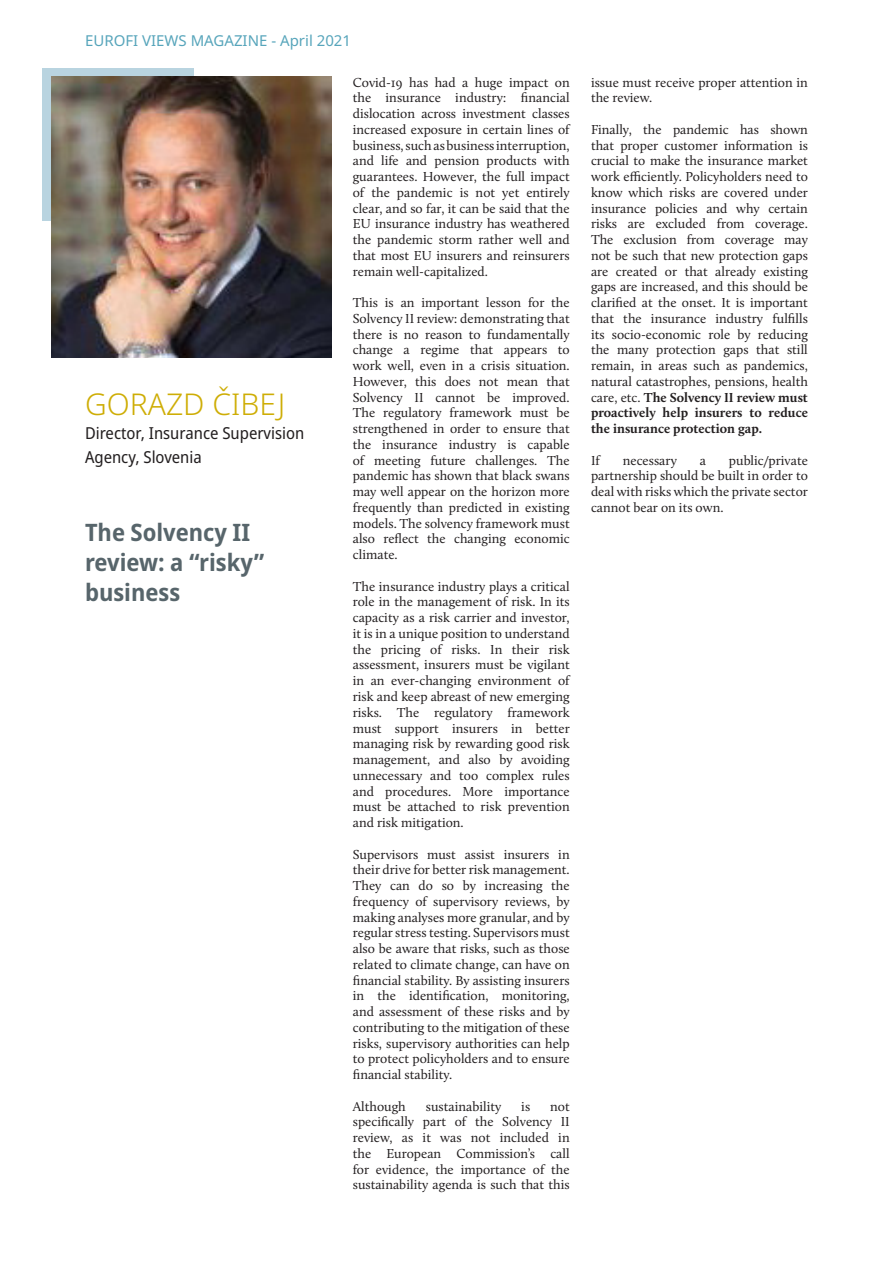
<style>
.page{position:relative;width:893px;height:1263px;background:#fff}
.page>*{position:absolute;margin:0;border:0;box-sizing:border-box;transform-origin:0 0}
.Style_Firstname_Last{font:300 30px "Noto Sans";color:#cead05}
.Style_Titre{font:700 semi-condensed 24px/30px "Noto Sans";color:#57656b}
.Style_Function_Organ{font:semi-condensed 16.5px/24px "Noto Sans";color:#231f20}
.t1{font:15px "Noto Sans";color:#57a5bb}
.Style_Note{font:13.5px/15.8px "Calluna";color:#231f20;text-align:justify}
.s1{font-weight:700}
</style>
<div class="page">
<div style="left:43px;top:68px;width:151px;height:152px;background:#b9d4e0"></div>
<img style="left:51px;top:77px;width:280px;height:280px">
<p class="t1" style="left:85px;top:30px;width:268px">EUROFI VIEWS MAGAZINE - April 2021</p>
<p class="Style_Firstname_Last" style="left:85px;top:383px;width:202px">GORAZD ČIBEJ</p>
<p class="Style_Function_Organ" style="left:85px;top:421px;width:221px">Director, Insurance Supervision<br>Agency, Slovenia</p>
<p class="Style_Titre" style="left:85px;top:517px;width:181px">The Solvency II review: a “risky” business</p>
<p class="Style_Note" style="left:353px;top:74px;width:218px">Covid-19 has had a huge impact on the insurance industry: financial dislocation across investment classes increased exposure in certain lines of business, such as business interruption, and life and pension products with guarantees. However, the full impact of the pandemic is not yet entirely clear, and so far, it can be said that the EU insurance industry has weathered the pandemic storm rather well and that most EU insurers and reinsurers remain well-capitalized.</p>
<p class="Style_Note" style="left:353px;top:295px;width:218px">This is an important lesson for the Solvency II review: demonstrating that there is no reason to fundamentally change a regime that appears to work well, even in a crisis situation.<br>However, this does not mean that Solvency II cannot be improved.<br>The regulatory framework must be strengthened in order to ensure that the insurance industry is capable of meeting future challenges. The pandemic has shown that black swans may well appear on the horizon more frequently than predicted in existing models. The solvency framework must also reflect the changing economic climate.</p>
<p class="Style_Note" style="left:353px;top:578px;width:218px">The insurance industry plays a critical role in the management of risk. In its capacity as a risk carrier and investor, it is in a unique position to understand the pricing of risks. In their risk assessment, insurers must be vigilant in an ever-changing environment of risk and keep abreast of new emerging risks. The regulatory framework must support insurers in better managing risk by rewarding good risk management, and also by avoiding unnecessary and too complex rules and procedures. More importance must be attached to risk prevention and risk mitigation.</p>
<p class="Style_Note" style="left:353px;top:846px;width:218px">Supervisors must assist insurers in their drive for better risk management.<br>They can do so by increasing the frequency of supervisory reviews, by making analyses more granular, and by regular stress testing. Supervisors must also be aware that risks, such as those related to climate change, can have on financial stability. By assisting insurers in the identification, monitoring, and assessment of these risks and by contributing to the mitigation of these risks, supervisory authorities can help to protect policyholders and to ensure financial stability.</p>
<p class="Style_Note" style="left:353px;top:1098px;width:55px">Although</p>
<p class="Style_Note" style="left:426px;top:1098px;width:77px">sustainability</p>
<p class="Style_Note" style="left:521px;top:1098px;width:10px">is</p>
<p class="Style_Note" style="left:353px;top:1098px;width:218px;text-indent:197px">not specifically part of the Solvency II review, as it was not included in the European Commission’s call for evidence, the importance of the sustainability agenda is such that this</p>
<p class="Style_Note" style="left:591px;top:74px;width:218px">issue must receive proper attention in the review.</p>
<p class="Style_Note" style="left:591px;top:121px;width:218px">Finally, the pandemic has shown that proper customer information is crucial to make the insurance market work efficiently. Policyholders need to know which risks are covered under insurance policies and why certain risks are excluded from coverage.<br>The exclusion from coverage may not be such that new protection gaps are created or that already existing gaps are increased, and this should be clarified at the onset. It is important that the insurance industry fulfills its socio-economic role by reducing the many protection gaps that still remain, in areas such as pandemics, natural catastrophes, pensions, health care, etc. <span class="s1">The Solvency II review must proactively help insurers to reduce the insurance protection gap.</span></p>
<p class="Style_Note" style="left:591px;top:452px;width:10px">If</p>
<p class="Style_Note" style="left:623px;top:452px;width:56px">necessary</p>
<p class="Style_Note" style="left:700px;top:452px;width:8px">a</p>
<p class="Style_Note" style="left:591px;top:452px;width:218px;text-indent:138px">public/private partnership should be built in order to deal with risks which the private sector cannot bear on its own.</p>
</div>
